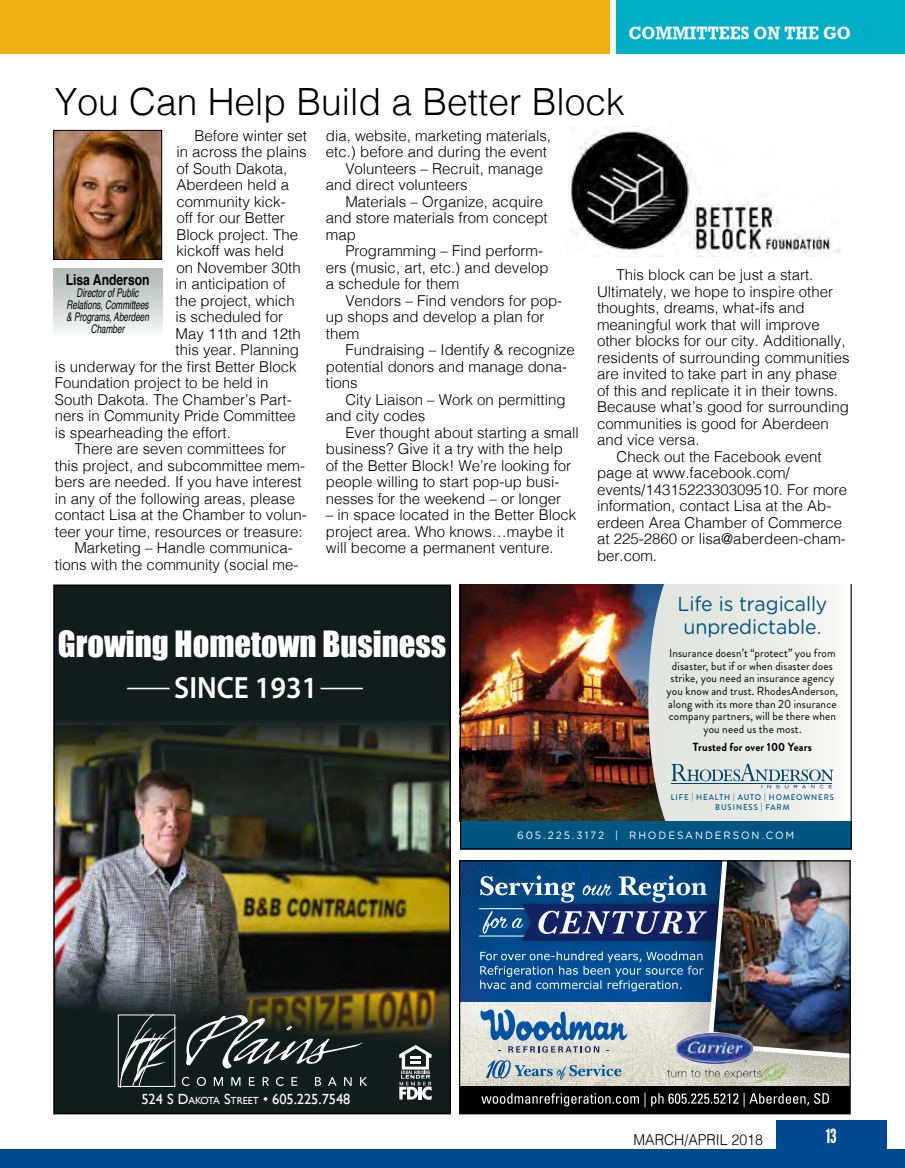
<style>
.page{position:relative;width:905px;height:1168px;background:#fff}
.page>*{position:absolute;margin:0;border:0;box-sizing:border-box;transform-origin:0 0}
.t1{font:300 37.5px "Helvetica";color:#000}
.t2{font:33.15px "Impact";color:#fff}
.t3{font:600 30.9px "Myriad Pro";color:#fff;scale:.94 1}
.t4{font:20.4px/23.5px "Gotham Rounded";letter-spacing:-.005em;color:#005581;scale:.95 1}
.t5{font:19.5px "League Gothic";color:#fff}
.t6{font:700 18px "Rockwell";color:#fff;scale:.91 1}
.t7{font:300 15px/16.5px "Helvetica";color:#000}
.t8{font:300 15px "Helvetica";color:#000;scale:.94 1}
.t9{font:700 15px "Helvetica";color:#000;scale:.81 1}
.t10{font:14.7px "Gill Sans";color:#fff}
.t11{font:italic 12px/12px "Helvetica";color:#000;text-align:center;scale:.68 1}
.t12{font:11.85px/12.6px "Brandon Grotesque";letter-spacing:.015em;color:#000;text-align:center;scale:.95 1}
.t13{font:700 11.85px "Brandon Grotesque";letter-spacing:.01em;color:#000;scale:.95 1}
.t14{font:10.65px "Gotham Rounded";letter-spacing:.19em;color:#fff;scale:.95 1}
.t15{font:500 8.25px/9.9px "Brandon Grotesque";letter-spacing:.115em;color:#005581;text-align:center;scale:.95 1}
.s1{font-size:10.2px}
</style>
<div class="page">
<div style="left:775px;top:1120px;width:111px;height:48px;background:#004990"></div>
<div style="left:0;top:1149px;width:904px;height:19px;background:#004990"></div>
<div style="left:616px;top:0;width:288px;height:54px;background:#00aec5"></div>
<div style="left:0;top:0;width:609px;height:54px;background:#eeb111"></div>
<img style="left:461px;top:1001px;width:190px;height:85px">
<img style="left:461px;top:862px;width:18px;height:139px">
<div style="left:459px;top:1086px;width:391px;height:27px;background:#000"></div>
<div style="left:651px;top:861px;width:199px;height:252px;background:#000;opacity:.39"></div>
<img style="left:479px;top:862px;width:369px;height:218px">
<img style="left:667px;top:1032px;width:123px;height:50px">
<svg style="left:481px;top:1093px;width:347px;height:14px"></svg>
<div style="left:459px;top:860px;width:391px;height:254px;border:1px solid #000"></div>
<img style="left:55px;top:868px;width:394px;height:58px">
<img style="left:55px;top:926px;width:394px;height:186px">
<img style="left:55px;top:586px;width:394px;height:282px">
<hr style="left:127px;top:688px;width:42px;height:1px;background:#fff">
<svg style="left:119px;top:1013px;width:248px;height:78px;background:#38403c"></svg>
<svg style="left:399px;top:1045px;width:32px;height:55px"></svg>
<hr style="left:320px;top:688px;width:43px;height:1px;background:#fff">
<img style="left:460px;top:584px;width:391px;height:265px">
<img style="left:55px;top:132px;width:105px;height:126px">
<div style="left:53px;top:130px;width:109px;height:130px;border:1px solid #000"></div>
<div style="left:53px;top:268px;width:109px;height:69px;background:linear-gradient(to bottom,#aeb6b2,#f7f9f8)"></div>
<img style="left:568px;top:126px;width:273px;height:130px">
<p class="t6" style="left:628px;top:22px;width:246px">COMMITTEES ON THE GO</p>
<h1 class="t1" style="left:55px;top:70px;width:571px">You Can Help Build a Better Block</h1>
<p class="t7" style="left:194px;top:126px;width:114px">Before winter set</p>
<p class="t7" style="left:176px;top:143px;width:132px">in across the plains</p>
<p class="t7" style="left:176px;top:159px;width:112px">of South Dakota,</p>
<p class="t7" style="left:176px;top:176px;width:114px">Aberdeen held a</p>
<p class="t7" style="left:176px;top:192px;width:111px">community kick-</p>
<p class="t7" style="left:176px;top:209px;width:110px">off for our Better</p>
<p class="t7" style="left:176px;top:225px;width:123px">Block project. The</p>
<p class="t7" style="left:176px;top:242px;width:109px">kickoff was held</p>
<p class="t7" style="left:176px;top:258px;width:126px">on November 30th</p>
<p class="t7" style="left:175px;top:275px;width:112px">in anticipation of</p>
<p class="t7" style="left:175px;top:291px;width:121px">the project, which</p>
<p class="t7" style="left:175px;top:308px;width:109px">is scheduled for</p>
<p class="t7" style="left:175px;top:324px;width:127px">May 11th and 12th</p>
<p class="t7" style="left:175px;top:341px;width:125px">this year. Planning</p>
<p class="t7" style="left:55px;top:357px;width:243px">is underway for the first Better Block</p>
<p class="t7" style="left:55px;top:374px;width:215px">Foundation project to be held in</p>
<p class="t7" style="left:55px;top:390px;width:238px">South Dakota. The Chamber’s Part-</p>
<p class="t7" style="left:55px;top:407px;width:242px">ners in Community Pride Committee</p>
<p class="t7" style="left:55px;top:423px;width:177px">is spearheading the effort.</p>
<p class="t7" style="left:74px;top:440px;width:213px">There are seven committees for</p>
<p class="t7" style="left:55px;top:456px;width:252px">this project, and subcommittee mem-</p>
<p class="t7" style="left:55px;top:473px;width:248px">bers are needed. If you have interest</p>
<p class="t7" style="left:55px;top:489px;width:242px">in any of the following areas, please</p>
<p class="t7" style="left:55px;top:506px;width:253px">contact Lisa at the Chamber to volun-</p>
<p class="t7" style="left:55px;top:522px;width:249px">teer your time, resources or treasure:</p>
<p class="t7" style="left:74px;top:539px;width:220px">Marketing – Handle communica-</p>
<p class="t7" style="left:55px;top:555px;width:245px">tions with the community (social me-</p>
<p class="t7" style="left:326px;top:126px;width:227px">dia, website, marketing materials,</p>
<p class="t7" style="left:326px;top:143px;width:222px">etc.) before and during the event</p>
<p class="t7" style="left:345px;top:159px;width:199px">Volunteers – Recruit, manage</p>
<p class="t7" style="left:326px;top:176px;width:143px">and direct volunteers</p>
<p class="t7" style="left:345px;top:192px;width:199px">Materials – Organize, acquire</p>
<p class="t7" style="left:326px;top:209px;width:223px">and store materials from concept</p>
<p class="t7" style="left:326px;top:225px;width:31px">map</p>
<p class="t7" style="left:345px;top:242px;width:199px">Programming – Find perform-</p>
<p class="t7" style="left:326px;top:258px;width:224px">ers (music, art, etc.) and develop</p>
<p class="t7" style="left:326px;top:275px;width:135px">a schedule for them</p>
<p class="t7" style="left:345px;top:291px;width:218px">Vendors – Find vendors for pop-</p>
<p class="t7" style="left:326px;top:308px;width:220px">up shops and develop a plan for</p>
<p class="t7" style="left:326px;top:324px;width:35px">them</p>
<p class="t7" style="left:345px;top:341px;width:231px">Fundraising – Identify &amp; recognize</p>
<p class="t7" style="left:326px;top:357px;width:242px">potential donors and manage dona-</p>
<p class="t7" style="left:326px;top:374px;width:33px">tions</p>
<p class="t7" style="left:345px;top:390px;width:222px">City Liaison – Work on permitting</p>
<p class="t7" style="left:326px;top:407px;width:101px">and city codes</p>
<p class="t7" style="left:345px;top:423px;width:235px">Ever thought about starting a small</p>
<p class="t7" style="left:326px;top:440px;width:238px">business? Give it a try with the help</p>
<p class="t7" style="left:326px;top:456px;width:247px">of the Better Block! We’re looking for</p>
<p class="t7" style="left:326px;top:473px;width:235px">people willing to start pop-up busi-</p>
<p class="t7" style="left:326px;top:489px;width:237px">nesses for the weekend – or longer</p>
<p class="t7" style="left:326px;top:506px;width:252px">– in space located in the Better Block project area. Who knows…maybe it will become a permanent venture.</p>
<p class="t7" style="left:616px;top:266px;width:198px">This block can be just a start.</p>
<p class="t7" style="left:597px;top:282px;width:237px">Ultimately, we hope to inspire other</p>
<p class="t7" style="left:597px;top:299px;width:209px">thoughts, dreams, what-ifs and</p>
<p class="t7" style="left:597px;top:315px;width:224px">meaningful work that will improve</p>
<p class="t7" style="left:597px;top:332px;width:250px">other blocks for our city. Additionally,</p>
<p class="t7" style="left:597px;top:348px;width:254px">residents of surrounding communities</p>
<p class="t7" style="left:597px;top:365px;width:242px">are invited to take part in any phase</p>
<p class="t7" style="left:597px;top:381px;width:242px">of this and replicate it in their towns.</p>
<p class="t7" style="left:597px;top:398px;width:253px">Because what’s good for surrounding</p>
<p class="t7" style="left:597px;top:414px;width:233px">communities is good for Aberdeen</p>
<p class="t7" style="left:597px;top:431px;width:104px">and vice versa.</p>
<p class="t7" style="left:616px;top:447px;width:207px">Check out the Facebook event</p>
<p class="t7" style="left:597px;top:464px;width:194px">page at www.facebook.com/</p>
<p class="t7" style="left:597px;top:480px;width:252px">events/1431522330309510. For more</p>
<p class="t7" style="left:597px;top:497px;width:236px">information, contact Lisa at the Ab-</p>
<p class="t7" style="left:597px;top:513px;width:247px">erdeen Area Chamber of Commerce</p>
<p class="t7" style="left:597px;top:530px;width:250px">at 225-2860 or lisa@aberdeen-cham-</p>
<p class="t7" style="left:597px;top:546px;width:62px">ber.com.</p>
<p class="t9" style="left:66px;top:268px;width:105px">Lisa Anderson</p>
<p class="t11" style="left:66px;top:287px;width:123px">Director of Public<br>Relations, Committees &amp; Programs, Aberdeen<br>Chamber</p>
<h2 class="t2" style="left:58px;top:618px;width:390px">Growing Hometown Business</h2>
<h3 class="t3" style="left:174px;top:668px;width:154px">SINCE 1931</h3>
<h3 class="t4" style="left:677px;top:591px;width:159px">Life is tragically unpredictable.</h3>
<p class="t12" style="left:666px;top:647px;width:182px">Insurance doesn’t “protect” you from disaster, but if or when disaster does strike, you need an insurance agency you know and trust. RhodesAnderson, along with its more than 20 insurance company partners, will be there when you need us the most.</p>
<p class="t13" style="left:692px;top:738px;width:127px">Trusted for over 100 Years</p>
<p class="t15" style="left:670px;top:793px;width:174px">LIFE | HEALTH | AUTO | HOMEOWNERS<br>BUSINESS | FARM</p>
<p class="t14" style="left:517px;top:828px;width:293px">605.225.3172 | RHODESANDERSON.COM</p>
<p class="t10" style="left:141px;top:1090px;width:210px">524 S D<span class="s1">AKOTA</span> S<span class="s1">TREET</span> • 605.225.7548</p>
<p class="t8" style="left:633px;top:1127px;width:139px">MARCH/APRIL 2018</p>
<h3 class="t5" style="left:825px;top:1125px;width:13px">13</h3>
</div>
